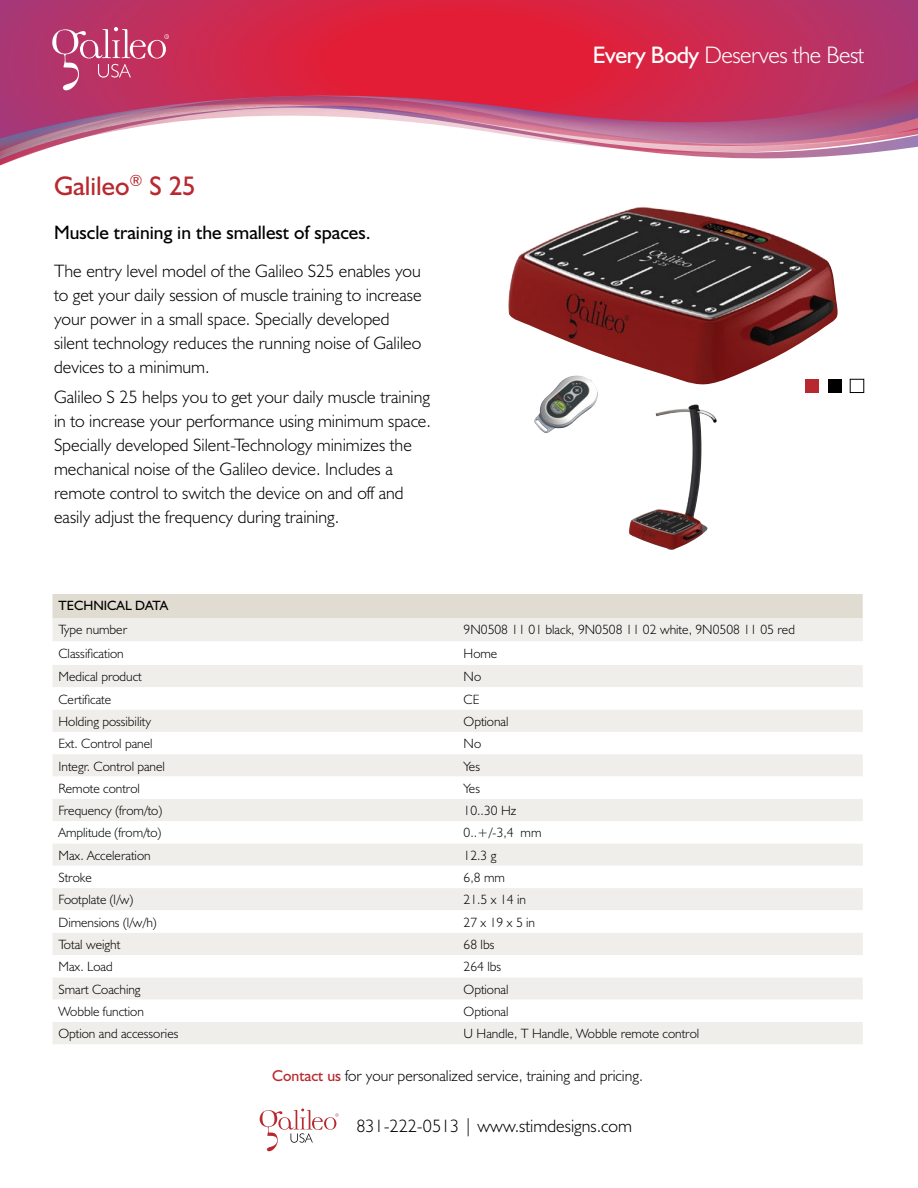
<style>
.page{position:relative;width:918px;height:1188px;background:#fff}
.page>*{position:absolute;margin:0;border:0;box-sizing:border-box;transform-origin:0 0}
.t1{font:27px "Humanist 521 BT";color:#b8292f}
.t2{font:300 24px "Humanist 521 BT";letter-spacing:-.02em;color:#fff}
.t3{font:19.5px "Humanist 521 BT";color:#000}
.t4{font:300 18px/24px "Humanist 521 BT";color:#000}
.t5{font:300 15.75px "Humanist 521 BT";color:#000}
.t6{font:300 13.5px "Humanist 521 BT";color:#000}
.t7{font:13.5px "Humanist 521 BT";color:#000}
.s1{font-weight:400}
.s2{font-weight:400;color:#b8292f}
</style>
<div class="page">
<svg style="left:0;top:0;width:918px;height:106px;background:#cc294f"></svg>
<svg style="left:0;top:106px;width:918px;height:60px"></svg>
<svg style="left:260px;top:1109px;width:78px;height:42px"></svg>
<svg style="left:52px;top:27px;width:117px;height:63px;background:#c54c76"></svg>
<img style="left:508px;top:207px;width:330px;height:177px">
<img style="left:629px;top:404px;width:88px;height:146px">
<div style="left:805px;top:379px;width:14px;height:13px;background:#b8292f"></div>
<div style="left:828px;top:379px;width:14px;height:13px;background:#000"></div>
<div style="left:850px;top:379px;width:14px;height:14px;border:1px solid #000"></div>
<img style="left:528px;top:369px;width:77px;height:65px">
<div style="left:52px;top:594px;width:811px;height:24px;background:#e1dcd2"></div>
<div style="left:52px;top:618px;width:811px;height:426px;background:#f0eeea"></div>
<svg style="left:52px;top:641px;width:811px;height:381px"></svg>
<h1 class="t1" style="left:54px;top:169px;width:143px">Galileo<sup>®</sup> S 25</h1>
<p class="t3" style="left:54px;top:221px;width:318px">Muscle training in the smallest of spaces.</p>
<p class="t4" style="left:54px;top:258px;width:369px">The entry level model of the Galileo S25 enables you to get your daily session of muscle training to increase your power in a small space. Specially developed silent technology reduces the running noise of Galileo devices to a minimum.</p>
<p class="t4" style="left:54px;top:385px;width:379px">Galileo S 25 helps you to get your daily muscle training in to increase your performance using minimum space.<br>Specially developed Silent-Technology minimizes the mechanical noise of the Galileo device. Includes a remote control to switch the device on and off and easily adjust the frequency during training.</p>
<h2 class="t2" style="left:593px;top:40px;width:273px"><span class="s1">Every Body</span> Deserves the Best</h2>
<p class="t7" style="left:58px;top:597px;width:111px">TECHNICAL DATA</p>
<p class="t6" style="left:58px;top:621px;width:70px">Type number</p>
<p class="t6" style="left:464px;top:621px;width:333px">9N0508 11 01 black, 9N0508 11 02 white, 9N0508 11 05 red</p>
<p class="t6" style="left:58px;top:645px;width:67px">Classification</p>
<p class="t6" style="left:464px;top:645px;width:35px">Home</p>
<p class="t6" style="left:58px;top:668px;width:85px">Medical product</p>
<p class="t6" style="left:464px;top:668px;width:19px">No</p>
<p class="t6" style="left:58px;top:691px;width:54px">Certificate</p>
<p class="t6" style="left:464px;top:691px;width:17px">CE</p>
<p class="t6" style="left:58px;top:713px;width:94px">Holding possibility</p>
<p class="t6" style="left:464px;top:713px;width:46px">Optional</p>
<p class="t6" style="left:58px;top:735px;width:96px">Ext. Control panel</p>
<p class="t6" style="left:464px;top:735px;width:19px">No</p>
<p class="t6" style="left:58px;top:758px;width:108px">Integr. Control panel</p>
<p class="t6" style="left:464px;top:758px;width:18px">Yes</p>
<p class="t6" style="left:58px;top:780px;width:83px">Remote control</p>
<p class="t6" style="left:464px;top:780px;width:18px">Yes</p>
<p class="t6" style="left:58px;top:802px;width:105px">Frequency (from/to)</p>
<p class="t6" style="left:464px;top:802px;width:54px">10..30 Hz</p>
<p class="t6" style="left:58px;top:825px;width:104px">Amplitude (from/to)</p>
<p class="t6" style="left:464px;top:825px;width:79px">0..+/-3,4 mm</p>
<p class="t6" style="left:58px;top:847px;width:94px">Max. Acceleration</p>
<p class="t6" style="left:464px;top:847px;width:34px">12.3 g</p>
<p class="t6" style="left:58px;top:869px;width:35px">Stroke</p>
<p class="t6" style="left:464px;top:869px;width:43px">6,8 mm</p>
<p class="t6" style="left:58px;top:892px;width:76px">Footplate (l/w)</p>
<p class="t6" style="left:464px;top:892px;width:64px">21.5 x 14 in</p>
<p class="t6" style="left:58px;top:914px;width:100px">Dimensions (l/w/h)</p>
<p class="t6" style="left:464px;top:914px;width:73px">27 x 19 x 5 in</p>
<p class="t6" style="left:58px;top:936px;width:63px">Total weight</p>
<p class="t6" style="left:464px;top:936px;width:32px">68 lbs</p>
<p class="t6" style="left:58px;top:958px;width:56px">Max. Load</p>
<p class="t6" style="left:464px;top:958px;width:39px">264 lbs</p>
<p class="t6" style="left:58px;top:981px;width:84px">Smart Coaching</p>
<p class="t6" style="left:464px;top:981px;width:46px">Optional</p>
<p class="t6" style="left:58px;top:1003px;width:87px">Wobble function</p>
<p class="t6" style="left:464px;top:1003px;width:46px">Optional</p>
<p class="t6" style="left:58px;top:1025px;width:121px">Option and accessories</p>
<p class="t6" style="left:464px;top:1025px;width:237px">U Handle, T Handle, Wobble remote control</p>
<p class="t5" style="left:272px;top:1066px;width:372px"><span class="s2">Contact us</span> for your personalized service, training and pricing.</p>
<p class="t4" style="left:356px;top:1114px;width:277px">831-222-0513 | www.stimdesigns.com</p>
</div>
